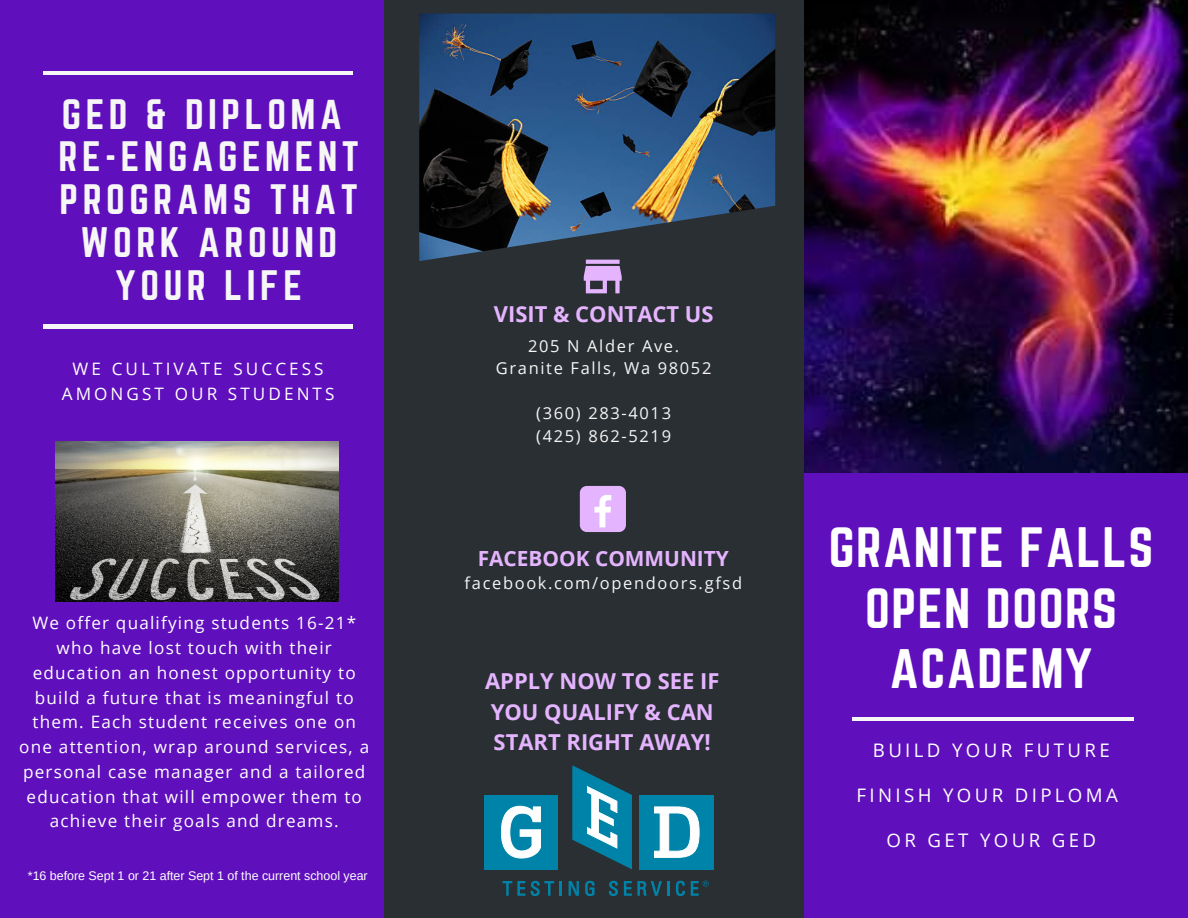
<style>
.page{position:relative;width:1188px;height:918px;background:#5f0fbc}
.page>*{position:absolute;margin:0;border:0;box-sizing:border-box;transform-origin:0 0}
.t1{font:49.8px/60.8px "Norwester";letter-spacing:.03em;color:#fff;text-align:center}
.t2{font:37.35px/42.8px "Norwester";letter-spacing:.12em;color:#f6f6f6;text-align:center}
.t3{font:700 21.9px/30.3px "Open Sans";color:#e5b4ff}
.t4{font:700 20.85px "Open Sans";color:#e5b4ff}
.t5{font:18.75px "Open Sans";letter-spacing:.18em;color:#fff}
.t6{font:17.1px/24.8px "Open Sans";letter-spacing:.07em;color:#fff;text-align:center}
.t7{font:17.1px/24.8px "Open Sans";letter-spacing:.18em;color:#fff;text-align:center}
.t8{font:16.5px/22.5px "Open Sans";letter-spacing:.1em;color:#f6f6f6;text-align:center}
.t9{font:12.45px "Arimo";color:#fff}
</style>
<div class="page">
<img style="left:803px;top:0;width:385px;height:472px">
<div style="left:385px;top:0;width:418px;height:918px;background:#2a2f33"></div>
<hr style="left:853px;top:717px;width:281px;height:3px;background:#f6f6f6">
<img style="left:419px;top:14px;width:356px;height:247px">
<svg style="left:584px;top:260px;width:38px;height:33px"></svg>
<hr style="left:43px;top:325px;width:310px;height:3px;background:#f6f6f6">
<hr style="left:43px;top:71px;width:310px;height:4px;background:#f6f6f6">
<div style="left:580px;top:486px;width:46px;height:46px;background:#e5b4ff;border-radius:7px"></div>
<svg style="left:594px;top:495px;width:17px;height:32px"></svg>
<svg style="left:503px;top:881px;width:22px;height:15px"></svg>
<svg style="left:531px;top:881px;width:23px;height:15px"></svg>
<hr style="left:559px;top:881px;width:3px;height:15px;background:#0083a8">
<svg style="left:569px;top:881px;width:10px;height:15px"></svg>
<svg style="left:585px;top:881px;width:10px;height:15px"></svg>
<svg style="left:609px;top:881px;width:9px;height:15px"></svg>
<svg style="left:624px;top:881px;width:38px;height:15px"></svg>
<hr style="left:667px;top:881px;width:3px;height:15px;background:#0083a8">
<svg style="left:676px;top:881px;width:9px;height:15px"></svg>
<svg style="left:691px;top:881px;width:18px;height:15px"></svg>
<div style="left:484px;top:795px;width:74px;height:74px;background:#0083a8"></div>
<svg style="left:501px;top:806px;width:40px;height:52px"></svg>
<svg style="left:572px;top:765px;width:60px;height:104px"></svg>
<div style="left:639px;top:795px;width:75px;height:74px;background:#0083a8"></div>
<svg style="left:654px;top:807px;width:45px;height:51px"></svg>
<img style="left:56px;top:442px;width:282px;height:159px">
<h2 class="t2" style="left:59px;top:94px;width:302px">GED &amp; DIPLOMA<br>RE-ENGAGEMENT<br>PROGRAMS THAT<br>WORK AROUND<br>YOUR LIFE</h2>
<p class="t7" style="left:62px;top:356px;width:274px">WE CULTIVATE SUCCESS<br>AMONGST OUR STUDENTS</p>
<p class="t6" style="left:19px;top:610px;width:351px">We offer qualifying students 16-21* who have lost touch with their education an honest opportunity to build a future that is meaningful to them. Each student receives one on one attention, wrap around services, a personal case manager and a tailored education that will empower them to achieve their goals and dreams.</p>
<p class="t9" style="left:28px;top:869px;width:341px">*16 before Sept 1 or 21 after Sept 1 of the current school year</p>
<p class="t3" style="left:494px;top:298px;width:221px">VISIT &amp; CONTACT US</p>
<p class="t8" style="left:496px;top:334px;width:217px">205 N Alder Ave.<br>Granite Falls, Wa 98052</p>
<p class="t8" style="left:536px;top:402px;width:136px;text-align:left">(360) 283-4013 (425) 862-5219</p>
<p class="t4" style="left:478px;top:544px;width:253px">FACEBOOK COMMUNITY</p>
<p class="t8" style="left:465px;top:571px;width:279px">facebook.com/opendoors.gfsd</p>
<p class="t3" style="left:485px;top:666px;width:236px">APPLY NOW TO SEE IF<br>YOU QUALIFY &amp; CAN<br>START RIGHT AWAY!</p>
<h1 class="t1" style="left:829px;top:519px;width:326px">GRANITE FALLS<br>OPEN DOORS<br>ACADEMY</h1>
<p class="t5" style="left:873px;top:737px;width:238px">BUILD YOUR FUTURE</p>
<p class="t5" style="left:857px;top:782px;width:263px">FINISH YOUR DIPLOMA</p>
<p class="t5" style="left:886px;top:827px;width:211px">OR GET YOUR GED</p>
</div>
